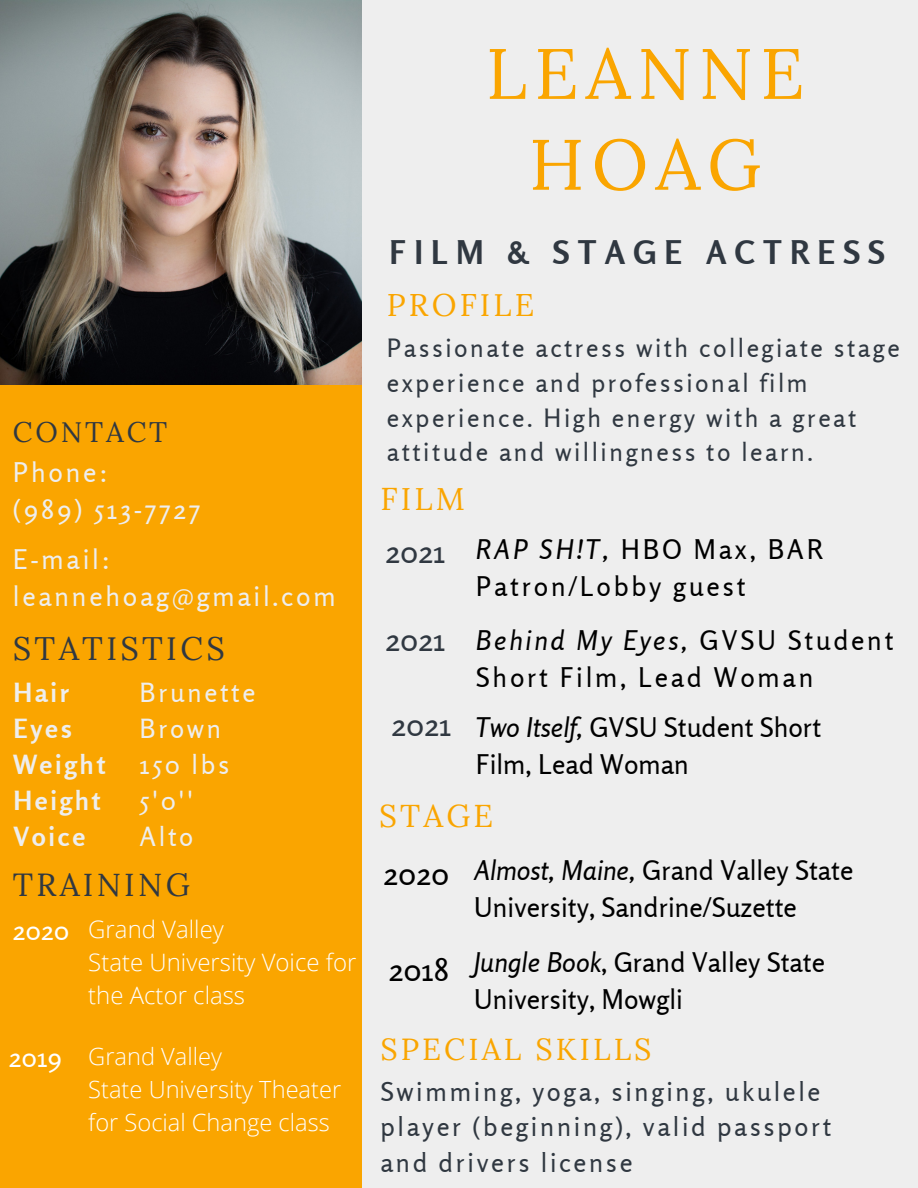
<style>
.page{position:relative;width:918px;height:1188px;background:#eee}
.page>*{position:absolute;margin:0;border:0;box-sizing:border-box;transform-origin:0 0}
.t1{font:71.25px/90.9px "Lora";letter-spacing:.1em;color:#faa500;text-align:center}
.t2{font:700 32.55px "Rosario";letter-spacing:.25em;color:#303841}
.t3{font:32.55px "Lora";letter-spacing:.1em;color:#303841}
.t4{font:31.95px "Lora";letter-spacing:.1em;color:#303841}
.t5{font:31.5px "Rosario";color:#303841}
.t6{font:31.5px "Lora";letter-spacing:.1em;color:#faa500}
.t7{font:31.5px "Rosario";color:#000}
.t8{font:31.35px "Lora";letter-spacing:.1em;color:#faa500}
.t9{font:30.45px "Lora";letter-spacing:.1em;color:#faa500}
.t10{font:28.35px "Lora";letter-spacing:.1em;color:#303841}
.t11{font:27px/37.2px "Rosario";color:#000}
.t12{font:27px/37.2px "Rosario";letter-spacing:.1em;color:#000}
.t13{font:27px/36.9px "Rosario";letter-spacing:.1em;color:#eee}
.t14{font:27px "Rosario";color:#fff}
.t15{font:26.25px "Rosario";letter-spacing:.1em;color:#eee}
.t16{font:700 26.25px "Rosario";letter-spacing:.1em;color:#eee}
.t17{font:26.1px/35.8px "Rosario";letter-spacing:.1em;color:#303841}
.t18{font:25.2px/34.7px "Rosario";letter-spacing:.1em;color:#303841}
.t19{font:300 24px/33.3px "Open Sans";color:#fff}
.t20{font:300 23.7px/32.8px "Open Sans";color:#fff}
.s1{font-style:italic}
</style>
<div class="page">
<div style="left:0;top:0;width:361px;height:1188px;background:#faa500"></div>
<img style="left:0;top:0;width:361px;height:385px">
<p class="t10" style="left:13px;top:413px;width:156px">CONTACT</p>
<p class="t13" style="left:13px;top:453px;width:97px">Phone:</p>
<p class="t13" style="left:13px;top:490px;width:189px">(989) 513-7727</p>
<p class="t13" style="left:13px;top:541px;width:324px">E-mail: leannehoag@gmail.com</p>
<p class="t3" style="left:13px;top:627px;width:213px">STATISTICS</p>
<p class="t16" style="left:13px;top:677px;width:57px">Hair</p>
<p class="t16" style="left:13px;top:713px;width:60px">Eyes</p>
<p class="t16" style="left:13px;top:749px;width:93px">Weight</p>
<p class="t16" style="left:13px;top:785px;width:89px">Height</p>
<p class="t16" style="left:13px;top:821px;width:73px">Voice</p>
<p class="t15" style="left:140px;top:677px;width:117px">Brunette</p>
<p class="t15" style="left:140px;top:713px;width:83px">Brown</p>
<p class="t15" style="left:140px;top:749px;width:91px">150 lbs</p>
<p class="t15" style="left:140px;top:785px;width:55px">5'0''</p>
<p class="t15" style="left:140px;top:821px;width:55px">Alto</p>
<p class="t4" style="left:13px;top:864px;width:179px">TRAINING</p>
<p class="t14" style="left:13px;top:913px;width:58px">2020</p>
<p class="t19" style="left:88px;top:912px;width:270px">Grand Valley<br>State University Voice for the Actor class</p>
<p class="t14" style="left:9px;top:1041px;width:55px">2019</p>
<p class="t20" style="left:88px;top:1039px;width:255px">Grand Valley<br>State University Theater for Social Change class</p>
<p class="t1" style="left:486px;top:27px;width:320px">LEANNE<br>HOAG</p>
<p class="t2" style="left:390px;top:232px;width:497px">FILM &amp; STAGE ACTRESS</p>
<p class="t8" style="left:387px;top:285px;width:149px">PROFILE</p>
<p class="t18" style="left:387px;top:331px;width:514px">Passionate actress with collegiate stage experience and professional film experience. High energy with a great attitude and willingness to learn.</p>
<p class="t6" style="left:380px;top:478px;width:86px">FILM</p>
<p class="t5" style="left:386px;top:532px;width:61px">2021</p>
<p class="t12" style="left:476px;top:530px;width:348px"><span class="s1">RAP SH!T,</span> HBO Max, BAR<br>Patron/Lobby guest</p>
<p class="t5" style="left:386px;top:621px;width:61px">2021</p>
<p class="t12" style="left:476px;top:621px;width:419px"><span class="s1">Behind My Eyes,</span> GVSU Student<br>Short Film, Lead Woman</p>
<p class="t5" style="left:392px;top:706px;width:61px">2021</p>
<p class="t11" style="left:476px;top:708px;width:347px"><span class="s1">Two Itself,</span> GVSU Student Short<br>Film, Lead Woman</p>
<p class="t6" style="left:379px;top:795px;width:115px">STAGE</p>
<p class="t7" style="left:383px;top:854px;width:67px">2020</p>
<p class="t7" style="left:389px;top:950px;width:62px">2018</p>
<p class="t11" style="left:474px;top:852px;width:381px"><span class="s1">Almost, Maine,</span> Grand Valley State<br>University, Sandrine/Suzette</p>
<p class="t11" style="left:474px;top:943px;width:353px"><span class="s1">Jungle Book</span>, Grand Valley State<br>University, Mowgli</p>
<p class="t9" style="left:380px;top:1029px;width:273px">SPECIAL SKILLS</p>
<p class="t17" style="left:380px;top:1073px;width:452px">Swimming, yoga, singing, ukulele player (beginning), valid passport and drivers license</p>
</div>
